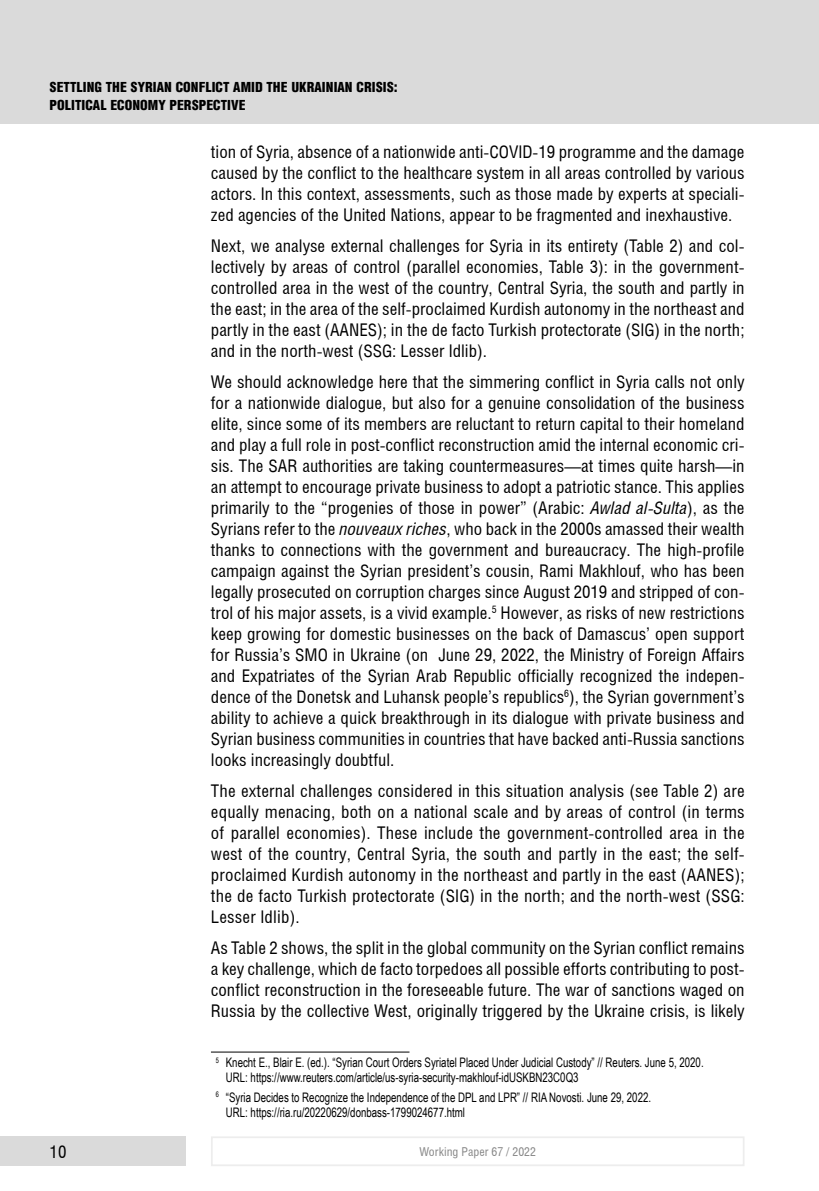
<style>
.page{position:relative;width:819px;height:1191px;background:#fff}
.page>*{position:absolute;margin:0;border:0;box-sizing:border-box;transform-origin:0 0}
.t1{font:17.5px/21px "Helios Cond";color:#000;text-align:justify}
.t2{font:900 14px/17.5px "Helios Cond";color:#000}
.t3{font:13.12px/14.9px "Arial Narrow";color:#000;scale:.9 1}
.t4{font:12.25px "Helios Cond";color:#878787}
.s1{font-style:italic}
</style>
<div class="page">
<div style="left:0;top:0;width:819px;height:124px;background:#dadada"></div>
<div style="left:0;top:1136px;width:186px;height:30px;background:#dadada"></div>
<div style="left:211px;top:1136px;width:533px;height:30px;border:2px solid #ededed"></div>
<hr style="left:211px;top:1051px;width:198px;height:1px;background:#000">
<p class="t2" style="left:50px;top:78px;width:349px">SETTLING THE SYRIAN CONFLICT AMID THE UKRAINIAN CRISIS:<br>POLITICAL ECONOMY PERSPECTIVE</p>
<p class="t1" style="left:211px;top:141px;width:535px">tion of Syria, absence of a nationwide anti-COVID-19 programme and the damage caused by the conflict to the healthcare system in all areas controlled by various actors. In this context, assessments, such as those made by experts at speciali&shy;zed agencies of the United Nations, appear to be fragmented and inexhaustive.</p>
<p class="t1" style="left:211px;top:235px;width:535px">Next, we analyse external challenges for Syria in its entirety (Table 2) and col&shy;lectively by areas of control (parallel economies, Table 3): in the government&shy;controlled area in the west of the country, Central Syria, the south and partly in the east; in the area of the self-proclaimed Kurdish autonomy in the northeast and partly in the east (AANES); in the de facto Turkish protectorate (SIG) in the north; and in the north-west (SSG: Lesser Idlib).</p>
<p class="t1" style="left:211px;top:371px;width:535px">We should acknowledge here that the simmering conflict in Syria calls not only for a nationwide dialogue, but also for a genuine consolidation of the business elite, since some of its members are reluctant to return capital to their homeland and play a full role in post-conflict reconstruction amid the internal economic cri&shy;sis. The SAR authorities are taking countermeasures—at times quite harsh—in an attempt to encourage private business to adopt a patriotic stance. This applies primarily to the “progenies of those in power” (Arabic: <span class="s1">Awlad al-Sulta</span>), as the Syrians refer to the <span class="s1">nouveaux riches</span>, who back in the 2000s amassed their wealth thanks to connections with the government and bureaucracy. The high-profile campaign against the Syrian president’s cousin, Rami Makhlouf, who has been legally prosecuted on corruption charges since August 2019 and stripped of con&shy;trol of his major assets, is a vivid example.<sup>5</sup> However, as risks of new restrictions keep growing for domestic businesses on the back of Damascus’ open support for Russia’s SMO in Ukraine (on June 29, 2022, the Ministry of Foreign Affairs and Expatriates of the Syrian Arab Republic officially recognized the indepen&shy;dence of the Donetsk and Luhansk people’s republics<sup>6</sup>), the Syrian government’s ability to achieve a quick breakthrough in its dialogue with private business and Syrian business communities in countries that have backed anti-Russia sanctions looks increasingly doubtful.</p>
<p class="t1" style="left:211px;top:779px;width:535px">The external challenges considered in this situation analysis (see Table 2) are equally menacing, both on a national scale and by areas of control (in terms of parallel economies). These include the government-controlled area in the west of the country, Central Syria, the south and partly in the east; the self&shy;proclaimed Kurdish autonomy in the northeast and partly in the east (AANES); the de facto Turkish protectorate (SIG) in the north; and the north-west (SSG:<br>Lesser Idlib).</p>
<p class="t1" style="left:211px;top:936px;width:535px">As Table 2 shows, the split in the global community on the Syrian conflict remains a key challenge, which de facto torpedoes all possible efforts contributing to post&shy;conflict reconstruction in the foreseeable future. The war of sanctions waged on Russia by the collective West, originally triggered by the Ukraine crisis, is likely</p>
<p class="t3" style="left:226px;top:1054px;width:532px;text-indent:-10px"><sup>5</sup> Knecht E., Blair E. (ed.). “Syrian Court Orders Syriatel Placed Under Judicial Custody” // Reuters. June 5, 2020.<br>URL: https://www.reuters.com/article/us-syria-security-makhlouf-idUSKBN23C0Q3</p>
<p class="t3" style="left:226px;top:1089px;width:474px;text-indent:-10px"><sup>6</sup> “Syria Decides to Recognize the Independence of the DPL and LPR” // RIA Novosti. June 29, 2022.<br>URL: https://ria.ru/20220629/donbass-1799024677.html</p>
<p class="t1" style="left:50px;top:1141px;width:18px">10</p>
<p class="t4" style="left:419px;top:1144px;width:118px">Working Paper 67 / 2022</p>
</div>
